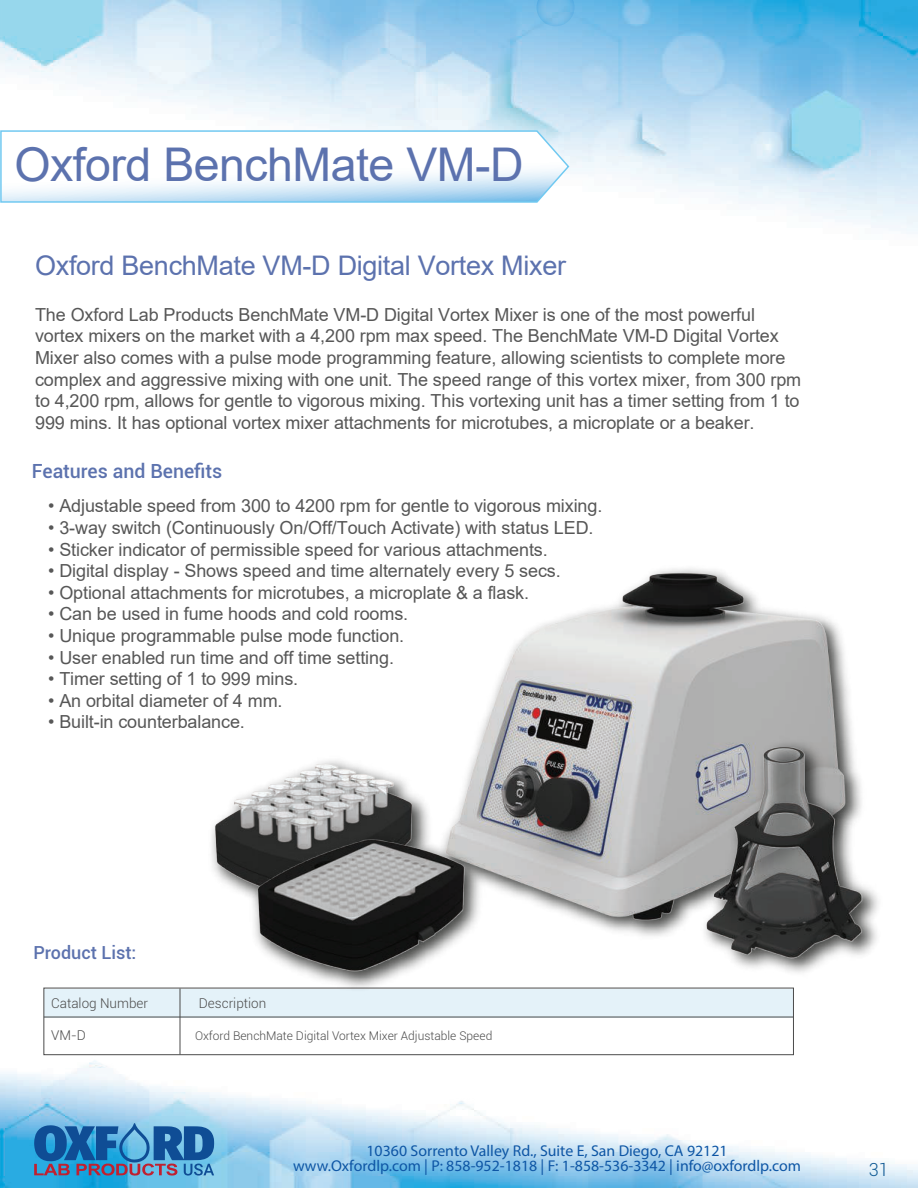
<style>
.page{position:relative;width:918px;height:1188px;background:#fff}
.page>*{position:absolute;margin:0;border:0;box-sizing:border-box;transform-origin:0 0}
.t1{font:46.5px "Arial";letter-spacing:-.01em;color:#5c72ae}
.t2{font:27px "Arial";letter-spacing:-.01em;color:#5c72ae}
.t3{font:500 19.5px "Roboto";color:#5c72ae}
.t4{font:18px/21.6px "Arial";letter-spacing:-.005em;color:#575757}
.t5{font:500 18px "Roboto";color:#5c72ae}
.t6{font:300 18px "Roboto";color:#0f5994}
.t7{font:15.75px/15.8px "Myriad Pro";color:#0e56a5;text-align:center}
.t8{font:300 13.5px "Roboto";color:#4b4b4b}
.t9{font:300 12px "Roboto";color:#4b4b4b}
</style>
<div class="page">
<img style="left:0;top:0;width:918px;height:1188px">
<svg style="left:34px;top:1123px;width:180px;height:53px;background:#407eb3"></svg>
<svg style="left:537px;top:0;width:37px;height:26px"></svg>
<svg style="left:0;top:130px;width:570px;height:73px"></svg>
<img style="left:395px;top:551px;width:502px;height:382px">
<div style="left:44px;top:989px;width:749px;height:28px;background:#e4f2f9"></div>
<hr style="left:180px;top:988px;width:1px;height:67px;background:#4b4b4b">
<div style="left:43px;top:988px;width:751px;height:67px;border:1px solid #4b4b4b"></div>
<hr style="left:44px;top:1017px;width:749px;height:1px;background:#4b4b4b">
<img style="left:202px;top:751px;width:236px;height:172px">
<img style="left:210px;top:759px;width:204px;height:144px">
<img style="left:244px;top:826px;width:245px;height:164px">
<img style="left:244px;top:827px;width:231px;height:151px">
<img style="left:694px;top:733px;width:194px;height:250px">
<img style="left:702px;top:742px;width:167px;height:220px">
<h1 class="t1" style="left:14px;top:133px;width:511px">Oxford BenchMate VM-D</h1>
<h2 class="t2" style="left:35px;top:247px;width:532px">Oxford BenchMate VM-D Digital Vortex Mixer</h2>
<p class="t4" style="left:35px;top:304px;width:768px">The Oxford Lab Products BenchMate VM-D Digital Vortex Mixer is one of the most powerful vortex mixers on the market with a 4,200 rpm max speed. The BenchMate VM-D Digital Vortex Mixer also comes with a pulse mode programming feature, allowing scientists to complete more complex and aggressive mixing with one unit. The speed range of this vortex mixer, from 300 rpm to 4,200 rpm, allows for gentle to vigorous mixing. This vortexing unit has a timer setting from 1 to 999 mins. It has optional vortex mixer attachments for microtubes, a microplate or a beaker.</p>
<p class="t3" style="left:32px;top:457px;width:192px">Features and Benefits</p>
<p class="t4" style="left:48px;top:495px;width:556px">• Adjustable speed from 300 to 4200 rpm for gentle to vigorous mixing.</p>
<p class="t4" style="left:48px;top:517px;width:547px">• 3-way switch (Continuously On/Off/Touch Activate) with status LED.</p>
<p class="t4" style="left:48px;top:538px;width:501px">• Sticker indicator of permissible speed for various attachments.</p>
<p class="t4" style="left:48px;top:560px;width:514px">• Digital display - Shows speed and time alternately every 5 secs.</p>
<p class="t4" style="left:48px;top:582px;width:482px">• Optional attachments for microtubes, a microplate &amp; a flask.</p>
<p class="t4" style="left:48px;top:603px;width:361px">• Can be used in fume hoods and cold rooms.</p>
<p class="t4" style="left:48px;top:625px;width:358px">• Unique programmable pulse mode function.</p>
<p class="t4" style="left:48px;top:646px;width:347px">• User enabled run time and off time setting.</p>
<p class="t4" style="left:48px;top:668px;width:251px">• Timer setting of 1 to 999 mins.</p>
<p class="t4" style="left:48px;top:690px;width:236px">• An orbital diameter of 4 mm.</p>
<p class="t4" style="left:48px;top:711px;width:198px">• Built-in counterbalance.</p>
<p class="t5" style="left:33px;top:940px;width:105px">Product List:</p>
<p class="t8" style="left:51px;top:994px;width:98px">Catalog Number</p>
<p class="t8" style="left:199px;top:994px;width:69px">Description</p>
<p class="t8" style="left:51px;top:1025px;width:36px">VM-D</p>
<p class="t9" style="left:195px;top:1027px;width:299px">Oxford BenchMate Digital Vortex Mixer Adjustable Speed</p>
<p class="t7" style="left:293px;top:1142px;width:509px">10360 Sorrento Valley Rd., Suite E, San Diego, CA 92121<br>www.Oxfordlp.com | P: 858-952-1818 | F: 1-858-536-3342 | info@oxfordlp.com</p>
<p class="t6" style="left:869px;top:1157px;width:21px">31</p>
</div>
